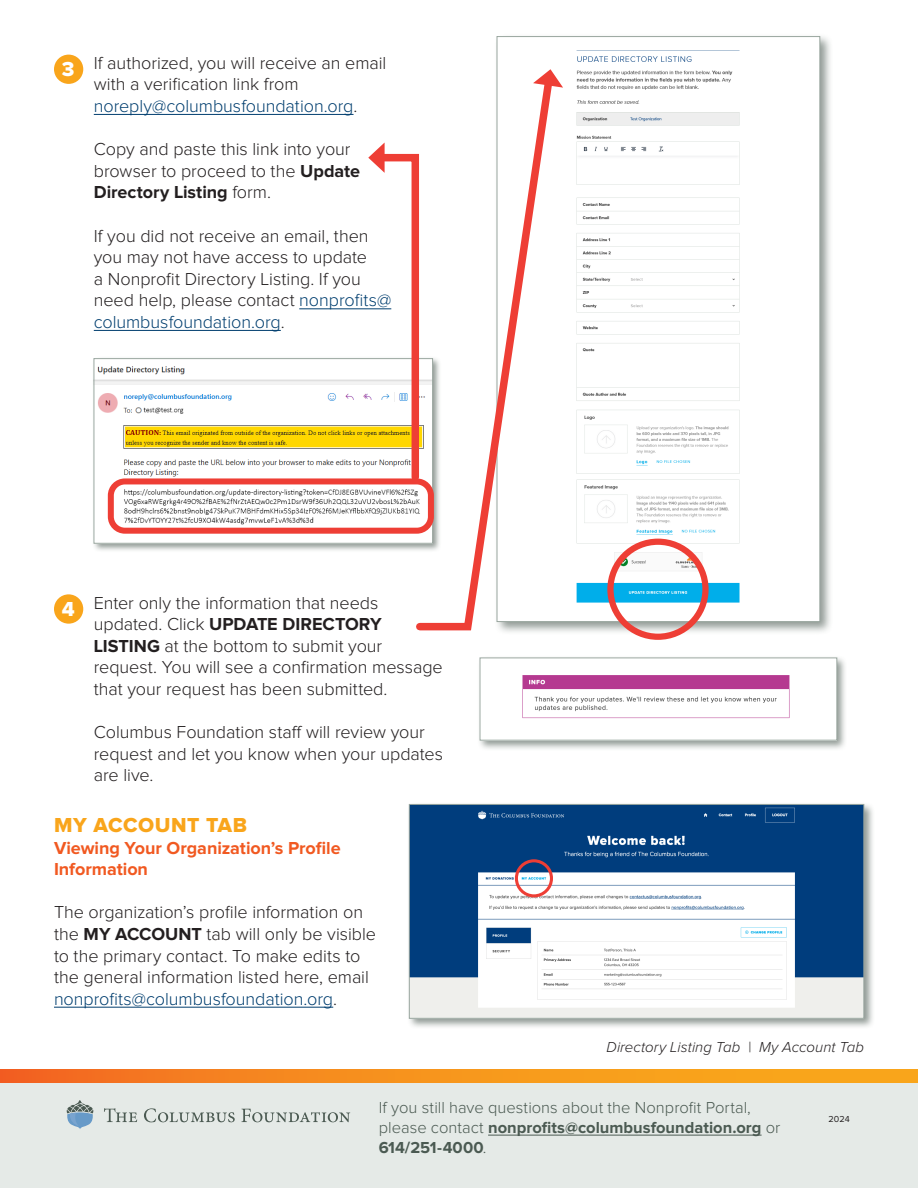
<style>
.page{position:relative;width:918px;height:1188px;background:#fff}
.page>*{position:absolute;margin:0;border:0;box-sizing:border-box;transform-origin:0 0}
.t1{font:21px "Proxima Nova Extrabld";letter-spacing:.02em;color:#f9a51b}
.t2{font:21px "Proxima Nova Extrabld";color:#fff}
.t3{font:300 18px/21.6px "Proxima Nova";letter-spacing:-.005em;color:#231f20}
.t4{font:700 18px/21.6px "Proxima Nova";letter-spacing:-.005em;color:#f15921}
.t5{font:300 16.5px/19.8px "Proxima Nova";color:#4b5a52}
.t6{font:italic 300 15px "Proxima Nova";letter-spacing:.005em;color:#231f20}
.main_content{font:9px "Proxima Nova";color:#231f20}
.s1{color:#003e6f}
.s2{font-weight:700}
</style>
<div class="page">
<hr style="left:54px;top:1007px;width:279px;height:1px;background:#003e6f">
<div style="left:407px;top:802px;width:468px;height:227px;background:#4b5a52;opacity:.61"></div>
<img style="left:411px;top:806px;width:451px;height:210px">
<div style="left:409px;top:804px;width:455px;height:214px;border:1px solid #99a69f"></div>
<div style="left:515px;top:859px;width:38px;height:38px;border:3px solid #ee3e35;border-radius:50%"></div>
<div style="left:0;top:1082px;width:918px;height:106px;background:#e5eae7"></div>
<svg style="left:0;top:1069px;width:918px;height:14px;background:#f68f1d"></svg>
<svg style="left:67px;top:1100px;width:26px;height:29px"></svg>
<svg style="left:104px;top:1108px;width:246px;height:14px"></svg>
<hr style="left:488px;top:1135px;width:274px;height:1px;background:#4b5a52">
<hr style="left:94px;top:114px;width:260px;height:1px;background:#003e6f">
<hr style="left:299px;top:309px;width:92px;height:1px;background:#003e6f">
<hr style="left:94px;top:330px;width:187px;height:1px;background:#003e6f">
<div style="left:477px;top:655px;width:371px;height:96px;background:#4b5a52;opacity:.61"></div>
<img style="left:482px;top:660px;width:353px;height:78px">
<div style="left:494px;top:33px;width:339px;height:602px;background:#4b5a52;opacity:.61"></div>
<img style="left:499px;top:38px;width:319px;height:582px">
<div style="left:607px;top:539px;width:102px;height:101px;border:6px solid #ee3e35;border-radius:50%"></div>
<div style="left:54px;top:55px;width:29px;height:29px;background:#f9a51b;border-radius:50%"></div>
<div style="left:54px;top:594px;width:29px;height:30px;background:#f9a51b;border-radius:50%"></div>
<svg style="left:416px;top:71px;width:142px;height:563px"></svg>
<svg style="left:533px;top:69px;width:30px;height:19px"></svg>
<div style="left:92px;top:356px;width:350px;height:196px;background:#4b5a52;opacity:.61"></div>
<img style="left:96px;top:360px;width:335px;height:181px">
<div style="left:94px;top:358px;width:339px;height:185px;border:1px solid #99a69f"></div>
<div style="left:108px;top:478px;width:326px;height:56px;border:6px solid #ee3e35;border-radius:14px"></div>
<div style="left:358px;top:407px;width:73px;height:12px;background:#fff"></div>
<svg style="left:368px;top:143px;width:55px;height:342px"></svg>
<p class="t2" style="left:62px;top:59px;width:14px">3</p>
<p class="t3" style="left:94px;top:53px;width:294px">If authorized, you will receive an email with a verification link from <span class="s1">noreply@columbusfoundation.org</span>.</p>
<p class="t3" style="left:94px;top:139px;width:268px">Copy and paste this link into your browser to proceed to the <span class="s2">Update<br>Directory Listing</span> form.</p>
<p class="t3" style="left:94px;top:226px;width:299px">If you did not receive an email, then you may not have access to update<br>a Nonprofit Directory Listing. If you need help, please contact <span class="s1">nonprofits@ columbusfoundation.org</span>.</p>
<p class="t2" style="left:62px;top:599px;width:14px">4</p>
<p class="t3" style="left:94px;top:593px;width:351px">Enter only the information that needs updated. Click <span class="s2">UPDATE DIRECTORY LISTING</span> at the bottom to submit your request. You will see a confirmation message that your request has been submitted.</p>
<p class="t3" style="left:94px;top:722px;width:351px">Columbus Foundation staff will review your request and let you know when your updates are live.</p>
<p class="t1" style="left:54px;top:815px;width:195px">MY ACCOUNT TAB</p>
<p class="t4" style="left:54px;top:838px;width:288px">Viewing Your Organization’s Profile<br>Information</p>
<p class="t3" style="left:54px;top:902px;width:324px">The organization’s profile information on the <span class="s2">MY ACCOUNT</span> tab will only be visible to the primary contact. To make edits to the general information listed here, email <span class="s1">nonprofits@columbusfoundation.org</span>.</p>
<p class="t6" style="left:607px;top:1040px;width:259px">Directory Listing Tab | My Account Tab</p>
<p class="t5" style="left:379px;top:1098px;width:403px">If you still have questions about the Nonprofit Portal, please contact <span class="s2">nonprofits@columbusfoundation.org</span> or<br><span class="s2">614/251-4000</span>.</p>
<p class="main_content" style="left:829px;top:1115px;width:23px">2024</p>
</div>
